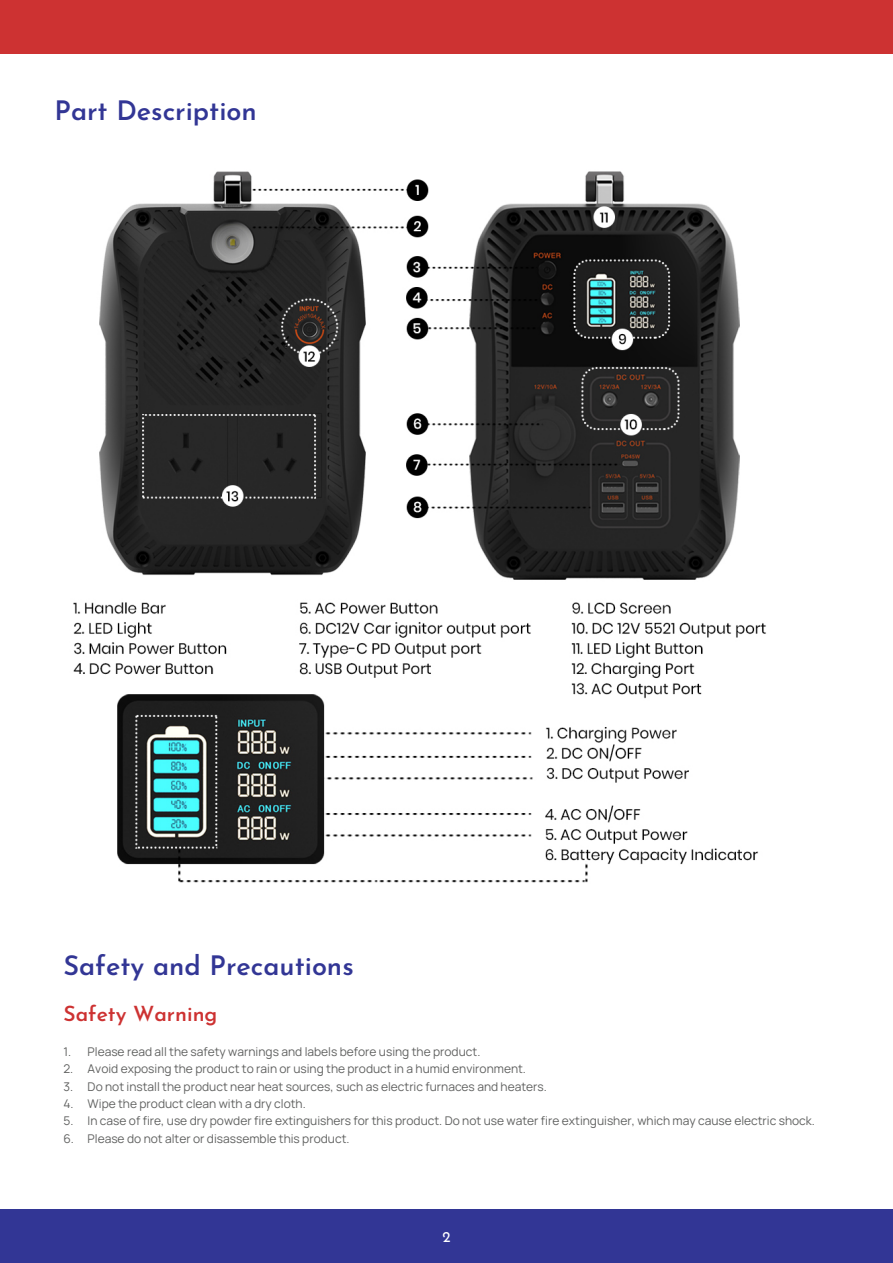
<style>
.page{position:relative;width:893px;height:1263px;background:#fff}
.page>*{position:absolute;margin:0;border:0;box-sizing:border-box;transform-origin:0 0}
.t1{font:600 27px "Josefin Sans";color:#323695}
.t2{font:600 21px "Josefin Sans";color:#cd3232}
.t3{font:15px "Josefin Sans";color:#fff}
.t4{font:12px/17.4px "Manrope";color:#606160}
</style>
<div class="page">
<div style="left:0;top:1209px;width:893px;height:54px;background:#323695"></div>
<div style="left:0;top:0;width:893px;height:54px;background:#cd3232"></div>
<img style="left:73px;top:171px;width:693px;height:712px">
<h1 class="t1" style="left:55px;top:90px;width:204px">Part Description</h1>
<h1 class="t1" style="left:63px;top:945px;width:292px">Safety and Precautions</h1>
<h2 class="t2" style="left:63px;top:998px;width:156px">Safety Warning</h2>
<p class="t4" style="left:63px;top:1042px;width:12px">1.<br>2.<br>3.<br>4.<br>5.<br>6.</p>
<p class="t4" style="left:88px;top:1042px;width:729px">Please read all the safety warnings and labels before using the product.<br>Avoid exposing the product to rain or using the product in a humid environment.<br>Do not install the product near heat sources, such as electric furnaces and heaters.<br>Wipe the product clean with a dry cloth.<br>In case of fire, use dry powder fire extinguishers for this product. Do not use water fire extinguisher, which may cause electric shock.<br>Please do not alter or disassemble this product.</p>
<p class="t3" style="left:442px;top:1225px;width:10px">2</p>
</div>
